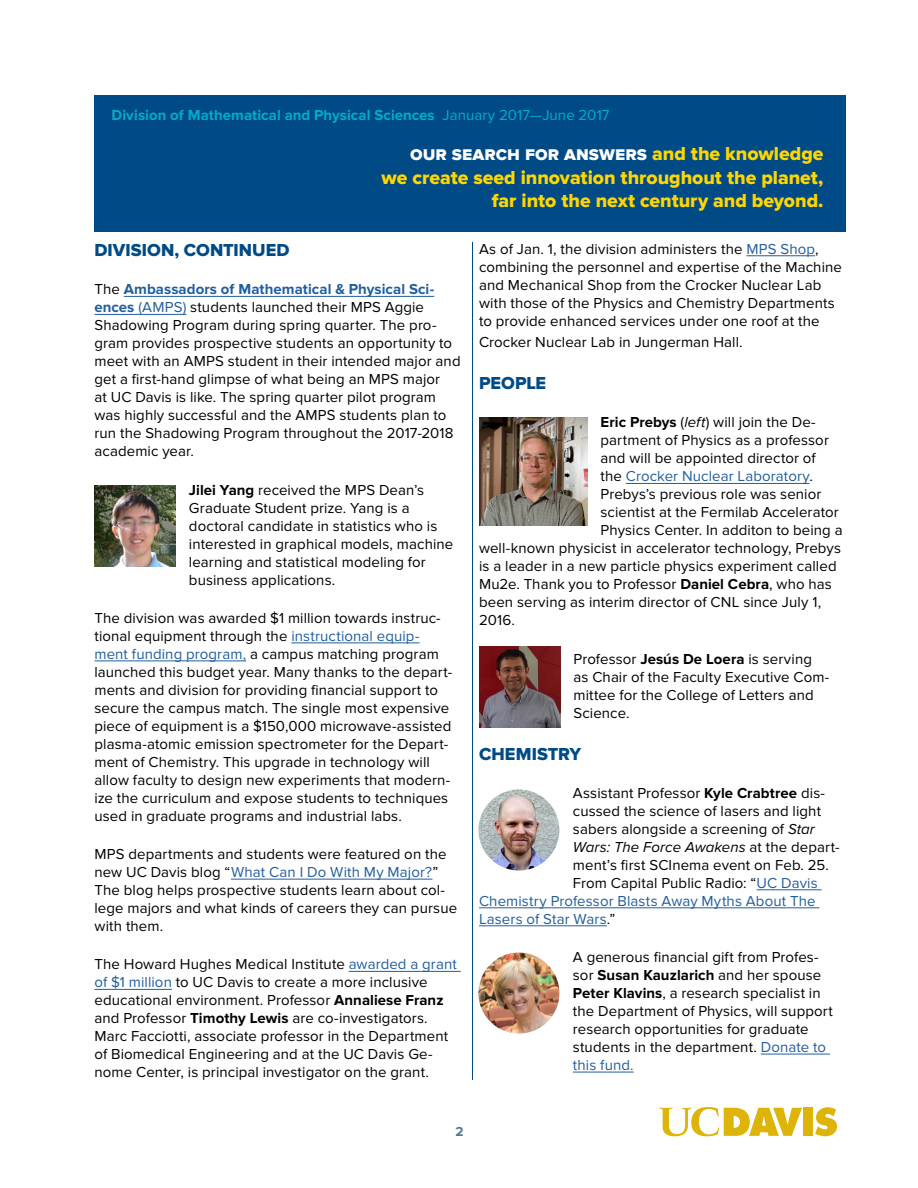
<style>
.page{position:relative;width:918px;height:1188px;background:#fff}
.page>*{position:absolute;margin:0;border:0;box-sizing:border-box;transform-origin:0 0}
.t1{font:19.5px/23.4px "Proxima Nova Extrabld";color:#ffd600;text-align:right}
.t2{font:18px "Proxima Nova Extrabld";color:#004b85}
.t3{font:15px/18px "Proxima Nova";letter-spacing:.005em;color:#000}
.t4{font:15px "Proxima Nova";letter-spacing:.005em;color:#215e9e}
.t5{font:700 15px "Proxima Nova";letter-spacing:.005em;color:#00accd}
.t6{font:italic 15px "Proxima Nova";color:#000}
.t7{font:700 13.5px "Proxima Nova";color:#517891}
.s1{font-weight:400}
.s2{color:#fff}
.s3{font-weight:700;color:#215e9e}
.s4{color:#215e9e}
.s5{font-weight:700}
.s6{font-style:italic}
.s7{color:#000}
.s8{font-style:normal}
</style>
<div class="page">
<hr style="left:124px;top:296px;width:310px;height:1px;background:#215e9e">
<hr style="left:94px;top:314px;width:92px;height:1px;background:#215e9e">
<hr style="left:291px;top:643px;width:129px;height:1px;background:#215e9e">
<hr style="left:94px;top:661px;width:152px;height:1px;background:#215e9e">
<hr style="left:231px;top:879px;width:202px;height:1px;background:#215e9e">
<hr style="left:349px;top:971px;width:112px;height:1px;background:#215e9e">
<hr style="left:94px;top:989px;width:78px;height:1px;background:#215e9e">
<hr style="left:746px;top:256px;width:69px;height:1px;background:#215e9e">
<hr style="left:626px;top:483px;width:183px;height:1px;background:#215e9e">
<hr style="left:757px;top:890px;width:65px;height:1px;background:#215e9e">
<hr style="left:479px;top:908px;width:340px;height:1px;background:#215e9e">
<hr style="left:479px;top:926px;width:128px;height:1px;background:#215e9e">
<hr style="left:761px;top:1054px;width:69px;height:1px;background:#215e9e">
<hr style="left:573px;top:1072px;width:61px;height:1px;background:#215e9e">
<hr style="left:472px;top:242px;width:1px;height:838px;background:#004b85">
<div style="left:94px;top:95px;width:752px;height:136px;background:#004b85"></div>
<img style="left:94px;top:485px;width:81px;height:81px">
<img style="left:479px;top:418px;width:108px;height:108px">
<img style="left:478px;top:789px;width:81px;height:81px;border-radius:40px">
<img style="left:478px;top:953px;width:81px;height:81px;border-radius:40px">
<img style="left:479px;top:647px;width:81px;height:81px">
<svg style="left:815px;top:1107px;width:22px;height:29px"></svg>
<div style="left:803px;top:1108px;width:10px;height:28px;background:#deb408"></div>
<svg style="left:659px;top:1107px;width:143px;height:30px"></svg>
<p class="t5" style="left:111px;top:106px;width:500px">Division of Mathematical and Physical Sciences <span class="s1">January 2017—June 2017</span></p>
<h1 class="t1" style="left:382px;top:143px;width:443px"><span class="s2">our search for answers</span> and the knowledge we create seed innovation throughout the planet, far into the next century and beyond.</h1>
<p class="t2" style="left:94px;top:240px;width:197px">DIVISION, CONTINUED</p>
<p class="t3" style="left:94px;top:281px;width:368px">The <span class="s3">Ambassadors of Mathematical &amp; Physical Sci&shy;ences</span> <span class="s4">(AMPS)</span> students launched their MPS Aggie Shadowing Program during spring quarter. The pro&shy;gram provides prospective students an opportunity to meet with an AMPS student in their intended major and get a first-hand glimpse of what being an MPS major<br>at UC Davis is like. The spring quarter pilot program was highly successful and the AMPS students plan to run the Shadowing Program throughout the 2017-2018 academic year.</p>
<p class="t3" style="left:189px;top:481px;width:266px"><span class="s5">Jilei Yang</span> received the MPS Dean’s Graduate Student prize. Yang is a doctoral candidate in statistics who is interested in graphical models, machine learning and statistical modeling for business applications.</p>
<p class="t3" style="left:94px;top:609px;width:359px">The division was awarded $1 million towards instruc&shy;tional equipment through the <span class="s4">instructional equip&shy;ment funding program,</span> a campus matching program launched this budget year. Many thanks to the depart&shy;ments and division for providing financial support to secure the campus match. The single most expensive piece of equipment is a $150,000 microwave-assisted plasma-atomic emission spectrometer for the Depart&shy;ment of Chemistry. This upgrade in technology will allow faculty to design new experiments that modern&shy;ize the curriculum and expose students to techniques used in graduate programs and industrial labs.</p>
<p class="t3" style="left:94px;top:846px;width:364px">MPS departments and students were featured on the new UC Davis blog “<span class="s4">What Can I Do With My Major?</span>” The blog helps prospective students learn about col&shy;lege majors and what kinds of careers they can pursue with them.</p>
<p class="t3" style="left:94px;top:956px;width:364px">The Howard Hughes Medical Institute <span class="s4">awarded a grant of $1 million</span> to UC Davis to create a more inclusive educational environment. Professor <span class="s5">Annaliese Franz </span>and Professor <span class="s5">Timothy Lewis</span> are co-investigators.<br>Marc Facciotti, associate professor in the Department of Biomedical Engineering and at the UC Davis Ge&shy;nome Center, is principal investigator on the grant.</p>
<p class="t3" style="left:479px;top:240px;width:364px">As of Jan. 1, the division administers the <span class="s4">MPS Shop</span>, combining the personnel and expertise of the Machine and Mechanical Shop from the Crocker Nuclear Lab with those of the Physics and Chemistry Departments to provide enhanced services under one roof at the</p>
<p class="t3" style="left:479px;top:334px;width:265px">Crocker Nuclear Lab in Jungerman Hall.</p>
<p class="t2" style="left:479px;top:373px;width:69px">PEOPLE</p>
<p class="t3" style="left:601px;top:414px;width:217px"><span class="s5">Eric Prebys</span> (<span class="s6">left</span>) will join the De-</p>
<p class="t3" style="left:601px;top:432px;width:230px">partment of Physics as a professor</p>
<p class="t3" style="left:601px;top:450px;width:217px">and will be appointed director of</p>
<p class="t4" style="left:601px;top:468px;width:214px"><span class="s7">the</span> Crocker Nuclear Laboratory<span class="s7">.</span></p>
<p class="t3" style="left:601px;top:486px;width:222px">Prebys’s previous role was senior</p>
<p class="t3" style="left:601px;top:504px;width:240px">scientist at the Fermilab Accelerator</p>
<p class="t3" style="left:601px;top:522px;width:244px">Physics Center. In additon to being a</p>
<p class="t3" style="left:479px;top:540px;width:363px">well-known physicist in accelerator technology, Prebys</p>
<p class="t3" style="left:479px;top:558px;width:359px">is a leader in a new particle physics experiment called</p>
<p class="t3" style="left:479px;top:576px;width:354px">Mu2e. Thank you to Professor <span class="s5">Daniel Cebra</span>, who has</p>
<p class="t3" style="left:479px;top:594px;width:344px">been serving as interim director of CNL since July 1,</p>
<p class="t3" style="left:479px;top:612px;width:37px">2016.</p>
<p class="t3" style="left:574px;top:650px;width:257px">Professor <span class="s5">Jesús De Loera</span> is serving as Chair of the Faculty Executive Com&shy;mittee for the College of Letters and<br>Science.</p>
<p class="t2" style="left:479px;top:743px;width:104px">CHEMISTRY</p>
<p class="t3" style="left:573px;top:784px;width:254px">Assistant Professor <span class="s5">Kyle Crabtree</span> dis-</p>
<p class="t3" style="left:573px;top:802px;width:250px">cussed the science of lasers and light</p>
<p class="t3" style="left:573px;top:820px;width:243px">sabers alongside a screening of <span class="s6">Star</span></p>
<p class="t6" style="left:573px;top:839px;width:268px">Wars: The Force Awakens <span class="s8">at the depart-</span></p>
<p class="t3" style="left:573px;top:856px;width:258px">ment’s first SCInema event on Feb. 25.</p>
<p class="t3" style="left:573px;top:874px;width:246px">From Capital Public Radio: “<span class="s4">UC Davis</span></p>
<p class="t4" style="left:479px;top:892px;width:338px">Chemistry Professor Blasts Away Myths About The</p>
<p class="t4" style="left:479px;top:910px;width:138px">Lasers of Star Wars<span class="s7">.”</span></p>
<p class="t3" style="left:573px;top:949px;width:261px">A generous financial gift from Profes&shy;sor <span class="s5">Susan Kauzlarich</span> and her spouse <span class="s5">Peter Klavins</span>, a research specialist in the Department of Physics, will support research opportunities for graduate students in the department. <span class="s4">Donate to this fund.</span></p>
<p class="t7" style="left:455px;top:1124px;width:10px">2</p>
</div>
